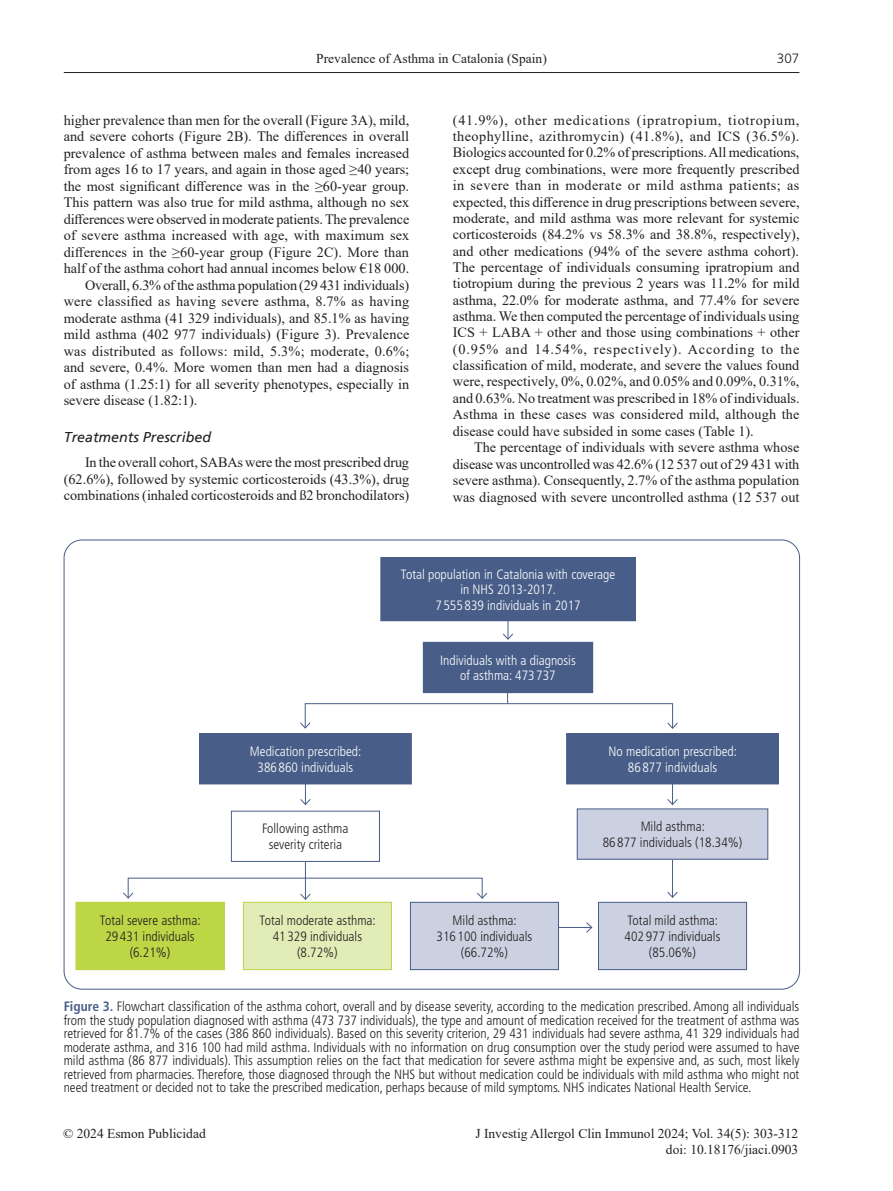
<style>
.page{position:relative;width:893px;height:1191px;background:#fff}
.page>*{position:absolute;margin:0;border:0;box-sizing:border-box;transform-origin:0 0}
.t1{font:14.25px/16.4px "Times New Roman";color:#231f20;text-align:justify}
.t2{font:italic 14.25px "Frutiger";color:#231f20}
.t3{font:300 condensed 13.5px/15.8px "Frutiger LT Std";color:#231f20;text-align:center}
.t4{font:300 condensed 13.5px/15.8px "Frutiger LT Std";color:#fff;text-align:center}
.t5{font:13.5px/16.5px "Times New Roman";color:#231f20;text-align:right}
.t6{font:300 13.5px "Frutiger LT Std";color:#231f20}
.s1{font-weight:700;color:#485e88}
</style>
<div class="page">
<hr style="left:64px;top:72px;width:735px;height:1px;background:#231f20">
<svg style="left:667px;top:784px;width:11px;height:21px"></svg>
<svg style="left:300px;top:784px;width:11px;height:21px"></svg>
<hr style="left:305px;top:859px;width:1px;height:40px;background:#485e88">
<svg style="left:300px;top:893px;width:11px;height:7px"></svg>
<hr style="left:672px;top:856px;width:1px;height:41px;background:#485e88">
<svg style="left:667px;top:892px;width:11px;height:6px"></svg>
<div style="left:305px;top:703px;width:368px;height:25px;border:1px solid #485e88"></div>
<svg style="left:300px;top:721px;width:11px;height:8px"></svg>
<svg style="left:667px;top:722px;width:11px;height:7px"></svg>
<svg style="left:123px;top:891px;width:11px;height:8px"></svg>
<svg style="left:477px;top:892px;width:11px;height:7px"></svg>
<hr style="left:543px;top:927px;width:49px;height:1px;background:#485e88">
<svg style="left:586px;top:922px;width:7px;height:11px"></svg>
<div style="left:381px;top:557px;width:254px;height:64px;background:#485e88"></div>
<div style="left:380px;top:557px;width:256px;height:64px;border:1px solid #485e88"></div>
<div style="left:423px;top:642px;width:170px;height:50px;background:#485e88"></div>
<div style="left:423px;top:642px;width:170px;height:51px;border:1px solid #485e88"></div>
<div style="left:200px;top:733px;width:211px;height:51px;background:#485e88"></div>
<div style="left:567px;top:733px;width:211px;height:51px;background:#485e88"></div>
<div style="left:577px;top:809px;width:191px;height:50px;background:#ccd1e1"></div>
<div style="left:598px;top:902px;width:149px;height:67px;background:#ccd1e1"></div>
<div style="left:598px;top:902px;width:149px;height:68px;border:1px solid #485e88"></div>
<div style="left:410px;top:902px;width:148px;height:67px;background:#ccd1e1"></div>
<div style="left:410px;top:902px;width:149px;height:68px;border:1px solid #485e88"></div>
<div style="left:76px;top:902px;width:148px;height:67px;background:#bcd646"></div>
<div style="left:76px;top:902px;width:148px;height:68px;border:1px solid #bcd646"></div>
<div style="left:243px;top:902px;width:148px;height:67px;background:#e2ecb6"></div>
<div style="left:243px;top:902px;width:149px;height:68px;border:1px solid #bcd646"></div>
<svg style="left:502px;top:619px;width:12px;height:21px"></svg>
<p class="t5" style="left:316px;top:49px;width:232px">Prevalence of Asthma in Catalonia (Spain)</p>
<p class="t6" style="left:777px;top:51px;width:24px">307</p>
<p class="t1" style="left:64px;top:111px;width:347px">higher prevalence than men for the overall (Figure 3A), mild,</p>
<p class="t1" style="left:64px;top:128px;width:347px">and severe cohorts (Figure 2B). The differences in overall</p>
<p class="t1" style="left:64px;top:144px;width:347px">prevalence of asthma between males and females increased</p>
<p class="t1" style="left:64px;top:161px;width:347px">from ages 16 to 17 years, and again in those aged ≥40 years;</p>
<p class="t1" style="left:64px;top:177px;width:347px">the most significant difference was in the ≥60-year group.</p>
<p class="t1" style="left:64px;top:194px;width:347px">This pattern was also true for mild asthma, although no sex</p>
<p class="t1" style="left:64px;top:210px;width:347px">differences were observed in moderate patients. The prevalence</p>
<p class="t1" style="left:64px;top:227px;width:347px">of severe asthma increased with age, with maximum sex</p>
<p class="t1" style="left:64px;top:243px;width:347px">differences in the ≥60-year group (Figure 2C). More than</p>
<p class="t1" style="left:64px;top:260px;width:347px">half of the asthma cohort had annual incomes below €18 000.</p>
<p class="t1" style="left:85px;top:276px;width:326px">Overall, 6.3% of the asthma population (29 431 individuals)</p>
<p class="t1" style="left:64px;top:293px;width:347px">were classified as having severe asthma, 8.7% as having</p>
<p class="t1" style="left:64px;top:309px;width:347px">moderate asthma (41 329 individuals), and 85.1% as having</p>
<p class="t1" style="left:64px;top:326px;width:347px">mild asthma (402 977 individuals) (Figure 3). Prevalence</p>
<p class="t1" style="left:64px;top:342px;width:347px">was distributed as follows: mild, 5.3%; moderate, 0.6%;</p>
<p class="t1" style="left:64px;top:359px;width:347px">and severe, 0.4%. More women than men had a diagnosis</p>
<p class="t1" style="left:64px;top:375px;width:347px">of asthma (1.25:1) for all severity phenotypes, especially in</p>
<p class="t1" style="left:64px;top:392px;width:135px">severe disease (1.82:1).</p>
<p class="t2" style="left:64px;top:429px;width:149px">Treatments Prescribed</p>
<p class="t1" style="left:64px;top:454px;width:347px;text-indent:21px">In the overall cohort, SABAs were the most prescribed drug (62.6%), followed by systemic corticosteroids (43.3%), drug combinations (inhaled corticosteroids and ß2 bronchodilators)</p>
<p class="t1" style="left:453px;top:111px;width:348px">(41.9%), other medications (ipratropium, tiotropium, theophylline, azithromycin) (41.8%), and ICS (36.5%).<br>Biologics accounted for 0.2% of prescriptions. All medications, except drug combinations, were more frequently prescribed in severe than in moderate or mild asthma patients; as expected, this difference in drug prescriptions between severe, moderate, and mild asthma was more relevant for systemic corticosteroids (84.2% vs 58.3% and 38.8%, respectively), and other medications (94% of the severe asthma cohort).<br>The percentage of individuals consuming ipratropium and tiotropium during the previous 2 years was 11.2% for mild asthma, 22.0% for moderate asthma, and 77.4% for severe asthma. We then computed the percentage of individuals using ICS + LABA + other and those using combinations + other (0.95% and 14.54%, respectively). According to the classification of mild, moderate, and severe the values found were, respectively, 0%, 0.02%, and 0.05% and 0.09%, 0.31%, and 0.63%. No treatment was prescribed in 18% of individuals.<br>Asthma in these cases was considered mild, although the disease could have subsided in some cases (Table 1).</p>
<p class="t1" style="left:453px;top:438px;width:348px;text-indent:21px">The percentage of individuals with severe asthma whose disease was uncontrolled was 42.6% (12 537 out of 29 431 with severe asthma). Consequently, 2.7% of the asthma population was diagnosed with severe uncontrolled asthma (12 537 out</p>
<p class="t4" style="left:401px;top:566px;width:216px">Total population in Catalonia with coverage in NHS 2013-2017.<br>7 555839 individuals in 2017</p>
<p class="t4" style="left:440px;top:652px;width:137px">Individuals with a diagnosis of asthma: 473 737</p>
<p class="t4" style="left:250px;top:743px;width:113px">Medication prescribed:<br>386860 individuals</p>
<p class="t4" style="left:609px;top:743px;width:130px">No medication prescribed:<br>86 877 individuals</p>
<p class="t3" style="left:262px;top:821px;width:88px">Following asthma severity criteria</p>
<p class="t3" style="left:100px;top:913px;width:102px">Total severe asthma:<br>29 431 individuals (6.21%)</p>
<p class="t3" style="left:260px;top:913px;width:118px">Total moderate asthma:<br>41329 individuals (8.72%)</p>
<p class="t3" style="left:437px;top:913px;width:97px">Mild asthma:<br>316100 individuals (66.72%)</p>
<p class="t3" style="left:603px;top:819px;width:141px">Mild asthma:<br>86 877 individuals (18.34%)</p>
<p class="t3" style="left:625px;top:913px;width:97px">Total mild asthma:<br>402977 individuals (85.06%)</p>
<p class="t3" style="left:64px;top:999px;width:737px;line-height:13.5px;text-align:justify"><span class="s1">Figure 3.</span> Flowchart classification of the asthma cohort, overall and by disease severity, according to the medication prescribed. Among all individuals from the study population diagnosed with asthma (473 737 individuals), the type and amount of medication received for the treatment of asthma was retrieved for 81.7% of the cases (386 860 individuals). Based on this severity criterion, 29 431 individuals had severe asthma, 41 329 individuals had moderate asthma, and 316 100 had mild asthma. Individuals with no information on drug consumption over the study period were assumed to have mild asthma (86 877 individuals). This assumption relies on the fact that medication for severe asthma might be expensive and, as such, most likely retrieved from pharmacies. Therefore, those diagnosed through the NHS but without medication could be individuals with mild asthma who might not need treatment or decided not to take the prescribed medication, perhaps because of mild symptoms. NHS indicates National Health Service.</p>
<p class="t5" style="left:63px;top:1124px;width:144px">© 2024 Esmon Publicidad</p>
<p class="t5" style="left:475px;top:1124px;width:324px">J Investig Allergol Clin Immunol 2024; Vol. 34(5): 303-312 doi: 10.18176/jiaci.0903</p>
</div>
